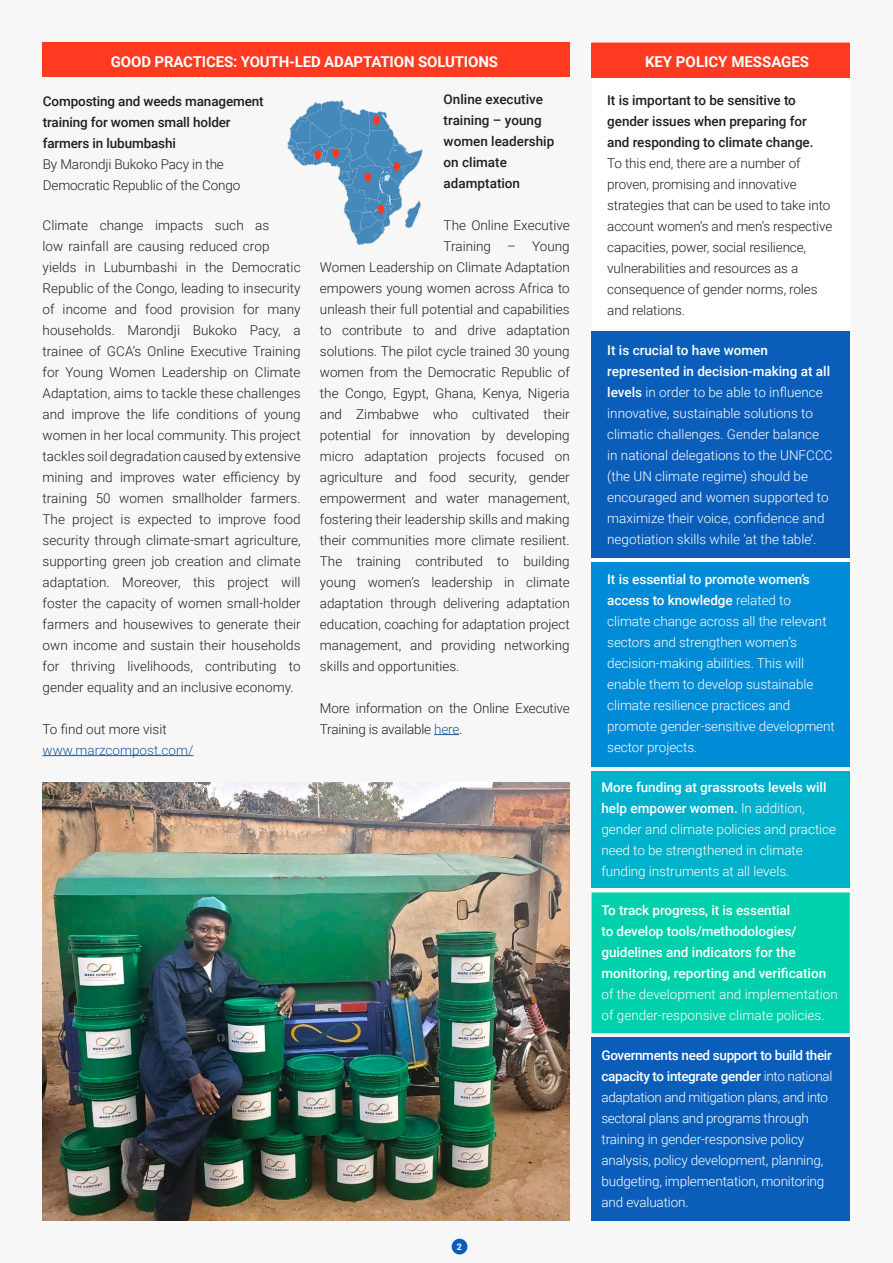
<style>
.page{position:relative;width:893px;height:1263px;background:#f7f7f8}
.page>*{position:absolute;margin:0;border:0;box-sizing:border-box;transform-origin:0 0}
.Section_Titles{font:700 15px "Roboto";letter-spacing:-.01em;color:#fff}
.t1{font:300 13.5px/21px "Roboto";color:#231f20}
.t2{font:300 13.5px/21px "Roboto";letter-spacing:-.005em;color:#fff}
.t3{font:500 13.5px/21px "Roboto";letter-spacing:-.005em;color:#fff}
.t4{font:500 13.5px/21px "Roboto";letter-spacing:-.01em;color:#231f20}
.t5{font:300 13.5px "Roboto";color:#175d9e}
.Section_body_text{font:700 9px "Roboto";color:#fff}
.s1{color:#175d9e}
.s2{font-weight:500}
.s3{font-weight:300}
</style>
<div class="page">
<div style="left:592px;top:69px;width:258px;height:648px;background:#fff"></div>
<div style="left:592px;top:43px;width:258px;height:34px;background:#ff3a21"></div>
<div style="left:43px;top:43px;width:527px;height:34px;background:#ff3a21"></div>
<div style="left:592px;top:332px;width:258px;height:226px;background:#0a5eba"></div>
<div style="left:592px;top:892px;width:258px;height:141px;background:#00d0ab;border:2px solid #00d0ab"></div>
<div style="left:592px;top:562px;width:258px;height:205px;background:#008bd6"></div>
<div style="left:591px;top:1037px;width:259px;height:183px;background:#0a5eba"></div>
<div style="left:591px;top:772px;width:259px;height:116px;background:#00b1cc"></div>
<img style="left:43px;top:782px;width:527px;height:438px">
<hr style="left:43px;top:755px;width:150px;height:1px;background:#175d9e">
<svg style="left:434px;top:734px;width:25px;height:1px"></svg>
<img style="left:287px;top:100px;width:136px;height:145px">
<div style="left:452px;top:1239px;width:15px;height:15px;background:#0a5eba;border-radius:50%"></div>
<p class="Section_Titles" style="left:111px;top:51px;width:389px">GOOD PRACTICES: YOUTH-LED ADAPTATION SOLUTIONS</p>
<p class="t4" style="left:43px;top:90px;width:222px">Composting and weeds management training for women small holder farmers in lubumbashi</p>
<p class="t1" style="left:43px;top:153px;width:199px">By Marondji Bukoko Pacy in the<br>Democratic Republic of the Congo</p>
<p class="t1" style="left:43px;top:214px;width:260px">Climate change impacts such as<br>low rainfall are causing reduced crop yields in Lubumbashi in the Democratic Republic of the Congo, leading to insecurity of income and food provision for many households. Marondji Bukoko Pacy, a trainee of GCA’s Online Executive Training for Young Women Leadership on Climate Adaptation, aims to tackle these challenges and improve the life conditions of young women in her local community. This project tackles soil degradation caused by extensive mining and improves water efficiency by training 50 women smallholder farmers.<br>The project is expected to improve food security through climate-smart agriculture, supporting green job creation and climate adaptation. Moreover, this project will foster the capacity of women small-holder farmers and housewives to generate their own income and sustain their households for thriving livelihoods, contributing to gender equality and an inclusive economy.</p>
<p class="t1" style="left:43px;top:718px;width:126px">To find out more visit</p>
<p class="t5" style="left:43px;top:740px;width:152px">www.marzcompost.com/</p>
<p class="t4" style="left:444px;top:88px;width:112px">Online executive training – young women leadership on climate adamptation</p>
<p class="t1" style="left:444px;top:214px;width:128px">The Online Executive</p>
<p class="t1" style="left:444px;top:235px;width:128px">Training – Young</p>
<p class="t1" style="left:320px;top:256px;width:251px">Women Leadership on Climate Adaptation</p>
<p class="t1" style="left:320px;top:277px;width:251px">empowers young women across Africa to</p>
<p class="t1" style="left:320px;top:298px;width:251px">unleash their full potential and capabilities</p>
<p class="t1" style="left:320px;top:319px;width:251px">to contribute to and drive adaptation</p>
<p class="t1" style="left:320px;top:340px;width:251px">solutions. The pilot cycle trained 30 young</p>
<p class="t1" style="left:320px;top:361px;width:251px">women from the Democratic Republic of</p>
<p class="t1" style="left:320px;top:382px;width:251px">the Congo, Egypt, Ghana, Kenya, Nigeria</p>
<p class="t1" style="left:320px;top:403px;width:251px">and Zimbabwe who cultivated their</p>
<p class="t1" style="left:320px;top:424px;width:251px">potential for innovation by developing</p>
<p class="t1" style="left:320px;top:445px;width:251px">micro adaptation projects focused on</p>
<p class="t1" style="left:320px;top:466px;width:251px">agriculture and food security, gender</p>
<p class="t1" style="left:320px;top:487px;width:251px">empowerment and water management,</p>
<p class="t1" style="left:320px;top:508px;width:251px">fostering their leadership skills and making</p>
<p class="t1" style="left:320px;top:529px;width:251px">their communities more climate resilient.</p>
<p class="t1" style="left:320px;top:550px;width:251px">The training contributed to building</p>
<p class="t1" style="left:320px;top:571px;width:251px">young women’s leadership in climate</p>
<p class="t1" style="left:320px;top:592px;width:251px">adaptation through delivering adaptation</p>
<p class="t1" style="left:320px;top:613px;width:251px">education, coaching for adaptation project</p>
<p class="t1" style="left:320px;top:634px;width:251px">management, and providing networking</p>
<p class="t1" style="left:320px;top:655px;width:141px">skills and opportunities.</p>
<p class="t1" style="left:320px;top:697px;width:251px">More information on the Online Executive<br>Training is available <span class="s1">here</span>.</p>
<p class="Section_body_text" style="left:457px;top:1240px;width:7px">2</p>
<p class="Section_Titles" style="left:645px;top:51px;width:166px">KEY POLICY MESSAGES</p>
<p class="t1" style="left:607px;top:89px;width:227px"><span class="s2">It is important to be sensitive to gender issues when preparing for and responding to climate change.<br></span>To this end, there are a number of proven, promising and innovative strategies that can be used to take into account women’s and men’s respective capacities, power, social resilience, vulnerabilities and resources as a consequence of gender norms, roles and relations.</p>
<p class="t2" style="left:607px;top:339px;width:227px"><span class="s2">It is crucial to have women represented in decision-making at all levels</span> in order to be able to influence innovative, sustainable solutions to climatic challenges. Gender balance in national delegations to the UNFCCC (the UN climate regime) should be encouraged and women supported to maximize their voice, confidence and negotiation skills while ‘at the table’.</p>
<p class="t2" style="left:607px;top:568px;width:229px"><span class="s2">It is essential to promote women’s access to knowledge</span> related to climate change across all the relevant sectors and strengthen women’s decision-making abilities. This will enable them to develop sustainable climate resilience practices and promote gender-sensitive development sector projects.</p>
<p class="t2" style="left:601px;top:777px;width:236px"><span class="s2">More funding at grassroots levels will help empower women.</span> In addition, gender and climate policies and practice need to be strengthened in climate funding instruments at all levels.</p>
<p class="t3" style="left:601px;top:899px;width:238px">To track progress, it is essential<br>to develop tools/methodologies/ guidelines and indicators for the monitoring, reporting and verification <span class="s3">of the development and implementation of gender-responsive climate policies.</span></p>
<p class="t2" style="left:601px;top:1044px;width:233px"><span class="s2">Governments need support to build their capacity to integrate gender</span> into national adaptation and mitigation plans, and into sectoral plans and programs through training in gender-responsive policy analysis, policy development, planning, budgeting, implementation, monitoring and evaluation.</p>
</div>
